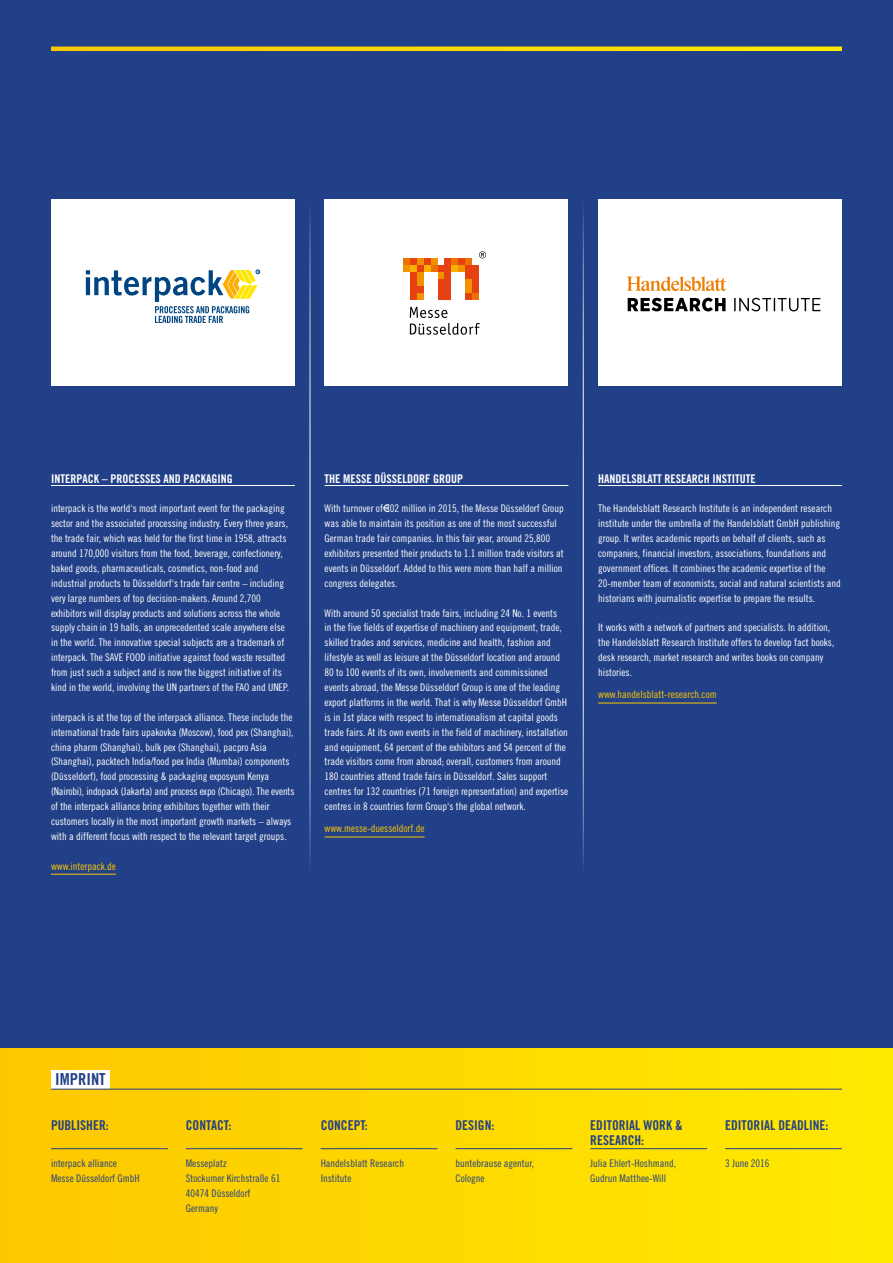
<style>
.page{position:relative;width:893px;height:1263px;background:#224087}
.page>*{position:absolute;margin:0;border:0;box-sizing:border-box;transform-origin:0 0}
.t1{font:16.5px "Trade Gothic Bold Cond Twenty";color:#224087}
.t2{font:13.5px/14.9px "Trade Gothic Bold Cond Twenty";color:#224087}
.t3{font:12px "Trade Gothic Bold Cond Twenty";color:#fff}
.t4{font:10.5px/14.9px "Trade Gothic Cond Eighteen";color:#fff}
.t5{font:10.5px/14.9px "Trade Gothic Cond Eighteen";color:#224087}
.t6{font:10.5px "Trade Gothic Cond Eighteen";color:#fdc700}
</style>
<div class="page">
<div style="left:0;top:1048px;width:893px;height:215px;background:linear-gradient(to right,#fcc700,#feea00)"></div>
<svg style="left:51px;top:47px;width:791px;height:4px;background:#fdd800"></svg>
<div style="left:51px;top:200px;width:244px;height:186px;background:#fff"></div>
<div style="left:325px;top:200px;width:243px;height:186px;background:#fff"></div>
<div style="left:598px;top:200px;width:244px;height:186px;background:#fff"></div>
<hr style="left:51px;top:1148px;width:117px;height:1px;background:#224087">
<hr style="left:186px;top:1148px;width:117px;height:1px;background:#224087">
<hr style="left:321px;top:1148px;width:116px;height:1px;background:#224087">
<hr style="left:455px;top:1148px;width:117px;height:1px;background:#224087">
<hr style="left:590px;top:1148px;width:117px;height:1px;background:#224087">
<hr style="left:725px;top:1148px;width:117px;height:1px;background:#224087">
<hr style="left:51px;top:485px;width:244px;height:1px;background:#fff">
<hr style="left:51px;top:874px;width:65px;height:1px;background:#fdc700">
<hr style="left:325px;top:485px;width:243px;height:1px;background:#fff">
<hr style="left:325px;top:837px;width:100px;height:1px;background:#fdc700">
<hr style="left:598px;top:485px;width:244px;height:1px;background:#fff">
<hr style="left:598px;top:703px;width:119px;height:1px;background:#fdc700">
<div style="left:51px;top:1070px;width:59px;height:19px;background:#fff"></div>
<hr style="left:51px;top:1089px;width:791px;height:1px;background:#224087">
<hr style="left:310px;top:200px;width:1px;height:684px;background:#fff">
<hr style="left:583px;top:200px;width:1px;height:684px;background:#fff">
<svg style="left:86px;top:270px;width:174px;height:53px"></svg>
<svg style="left:410px;top:307px;width:70px;height:28px"></svg>
<div style="left:403px;top:265px;width:7px;height:7px;background:#f39200"></div>
<div style="left:410px;top:258px;width:7px;height:7px;background:#e74011"></div>
<div style="left:410px;top:265px;width:7px;height:7px;background:#f9b000"></div>
<div style="left:417px;top:258px;width:7px;height:7px;background:#f39200"></div>
<div style="left:417px;top:265px;width:7px;height:7px;background:#e74011"></div>
<div style="left:424px;top:258px;width:7px;height:7px;background:#e74011"></div>
<div style="left:424px;top:265px;width:7px;height:7px;background:#f9b000"></div>
<div style="left:431px;top:258px;width:7px;height:7px;background:#f39200"></div>
<div style="left:431px;top:265px;width:7px;height:7px;background:#ee7203"></div>
<div style="left:451px;top:258px;width:7px;height:7px;background:#ee7203"></div>
<div style="left:451px;top:265px;width:7px;height:7px;background:#f9b000"></div>
<div style="left:458px;top:258px;width:7px;height:7px;background:#e74011"></div>
<div style="left:458px;top:265px;width:7px;height:7px;background:#f39200"></div>
<div style="left:465px;top:258px;width:7px;height:7px;background:#ee7203"></div>
<div style="left:465px;top:265px;width:7px;height:14px;background:#e74011"></div>
<div style="left:472px;top:265px;width:7px;height:28px;background:#e74011"></div>
<div style="left:410px;top:272px;width:7px;height:28px;background:#e74011"></div>
<div style="left:417px;top:272px;width:7px;height:14px;background:#f39200"></div>
<div style="left:417px;top:286px;width:7px;height:7px;background:#e74011"></div>
<div style="left:417px;top:293px;width:7px;height:7px;background:#f39200"></div>
<div style="left:465px;top:279px;width:7px;height:14px;background:#f39200"></div>
<div style="left:472px;top:293px;width:7px;height:7px;background:#ee7203"></div>
<div style="left:403px;top:258px;width:7px;height:7px;background:#ee7203"></div>
<div style="left:438px;top:265px;width:6px;height:7px;background:#e74011"></div>
<div style="left:438px;top:272px;width:6px;height:7px;background:#f39200"></div>
<div style="left:438px;top:279px;width:6px;height:21px;background:#e74011"></div>
<div style="left:444px;top:258px;width:7px;height:42px;background:#e74011"></div>
<div style="left:465px;top:293px;width:7px;height:7px;background:#e74011"></div>
<svg style="left:479px;top:251px;width:7px;height:7px"></svg>
<svg style="left:628px;top:298px;width:192px;height:13px"></svg>
<svg style="left:627px;top:277px;width:99px;height:14px"></svg>
<p class="t3" style="left:51px;top:471px;width:183px">INTERPACK – PROCESSES AND PACKAGING</p>
<p class="t4" style="left:51px;top:501px;width:240px">interpack is the world‘s most important event for the packaging sector and the associated processing industry. Every three years, the trade fair, which was held for the first time in 1958, attracts around 170,000 visitors from the food, beverage, confectionery, baked goods, pharmaceuticals, cosmetics, non-food and industrial products to Düsseldorf‘s trade fair centre – including very large numbers of top decision-makers. Around 2,700 exhibitors will display products and solutions across the whole supply chain in 19 halls, an unprecedented scale anywhere else in the world. The innovative special subjects are a trademark of interpack. The SAVE FOOD initiative against food waste resulted from just such a subject and is now the biggest initiative of its kind in the world, involving the UN partners of the FAO and UNEP.</p>
<p class="t4" style="left:51px;top:709px;width:245px">interpack is at the top of the interpack alliance. These include the international trade fairs upakovka (Moscow), food pex (Shanghai), china pharm (Shanghai), bulk pex (Shanghai), pacpro Asia (Shanghai), packtech India/food pex India (Mumbai) components (Düsseldorf), food processing &amp; packaging exposyum Kenya (Nairobi), indopack (Jakarta) and process expo (Chicago). The events of the interpack alliance bring exhibitors together with their customers locally in the most important growth markets – always with a different focus with respect to the relevant target groups.</p>
<p class="t6" style="left:51px;top:859px;width:66px">www.interpack.de</p>
<p class="t3" style="left:325px;top:471px;width:140px">THE MESSE DÜSSELDORF GROUP</p>
<p class="t4" style="left:325px;top:501px;width:241px">With turnover of€302 million in 2015, the Messe Düsseldorf Group was able to maintain its position as one of the most successful German trade fair companies. In this fair year, around 25,800 exhibitors presented their products to 1.1 million trade visitors at events in Düsseldorf. Added to this were more than half a million congress delegates.</p>
<p class="t4" style="left:325px;top:605px;width:245px">With around 50 specialist trade fairs, including 24 No. 1 events<br>in the five fields of expertise of machinery and equipment, trade, skilled trades and services, medicine and health, fashion and lifestyle as well as leisure at the Düsseldorf location and around 80 to 100 events of its own, involvements and commissioned events abroad, the Messe Düsseldorf Group is one of the leading export platforms in the world. That is why Messe Düsseldorf GmbH is in 1st place with respect to internationalism at capital goods trade fairs. At its own events in the field of machinery, installation and equipment, 64 percent of the exhibitors and 54 percent of the trade visitors come from abroad; overall, customers from around 180 countries attend trade fairs in Düsseldorf. Sales support centres for 132 countries (71 foreign representation) and expertise centres in 8 countries form Group‘s the global network.</p>
<p class="t6" style="left:325px;top:822px;width:101px">www.messe-duesseldorf.de</p>
<p class="t3" style="left:598px;top:471px;width:159px">HANDELSBLATT RESEARCH INSTITUTE</p>
<p class="t4" style="left:598px;top:501px;width:244px">The Handelsblatt Research Institute is an independent research institute under the umbrella of the Handelsblatt GmbH publishing group. It writes academic reports on behalf of clients, such as companies, financial investors, associations, foundations and government offices. It combines the academic expertise of the 20-member team of economists, social and natural scientists and historians with journalistic expertise to prepare the results.</p>
<p class="t4" style="left:598px;top:620px;width:238px">It works with a network of partners and specialists. In addition, the Handelsblatt Research Institute offers to develop fact books, desk research, market research and writes books on company histories.</p>
<p class="t6" style="left:598px;top:688px;width:120px">www.handelsblatt-research.com</p>
<h1 class="t1" style="left:55px;top:1069px;width:52px">IMPRINT</h1>
<p class="t2" style="left:51px;top:1118px;width:59px">PUBLISHER:</p>
<p class="t2" style="left:186px;top:1118px;width:47px">CONTACT:</p>
<p class="t2" style="left:321px;top:1118px;width:49px">CONCEPT:</p>
<p class="t2" style="left:455px;top:1118px;width:40px">DESIGN:</p>
<p class="t2" style="left:590px;top:1118px;width:94px">EDITORIAL WORK &amp;<br>RESEARCH:</p>
<p class="t2" style="left:725px;top:1118px;width:105px">EDITORIAL DEADLINE:</p>
<p class="t5" style="left:51px;top:1156px;width:90px">interpack alliance<br>Messe Düsseldorf GmbH</p>
<p class="t5" style="left:186px;top:1156px;width:96px">Messeplatz<br>Stockumer Kirchstraße 61<br>40474 Düsseldorf<br>Germany</p>
<p class="t5" style="left:321px;top:1156px;width:85px">Handelsblatt Research<br>Institute</p>
<p class="t5" style="left:455px;top:1156px;width:80px">buntebrause agentur,<br>Cologne</p>
<p class="t5" style="left:590px;top:1156px;width:87px">Julia Ehlert-Hoshmand,<br>Gudrun Matthee-Will</p>
<p class="t5" style="left:725px;top:1156px;width:46px">3 June 2016</p>
</div>
